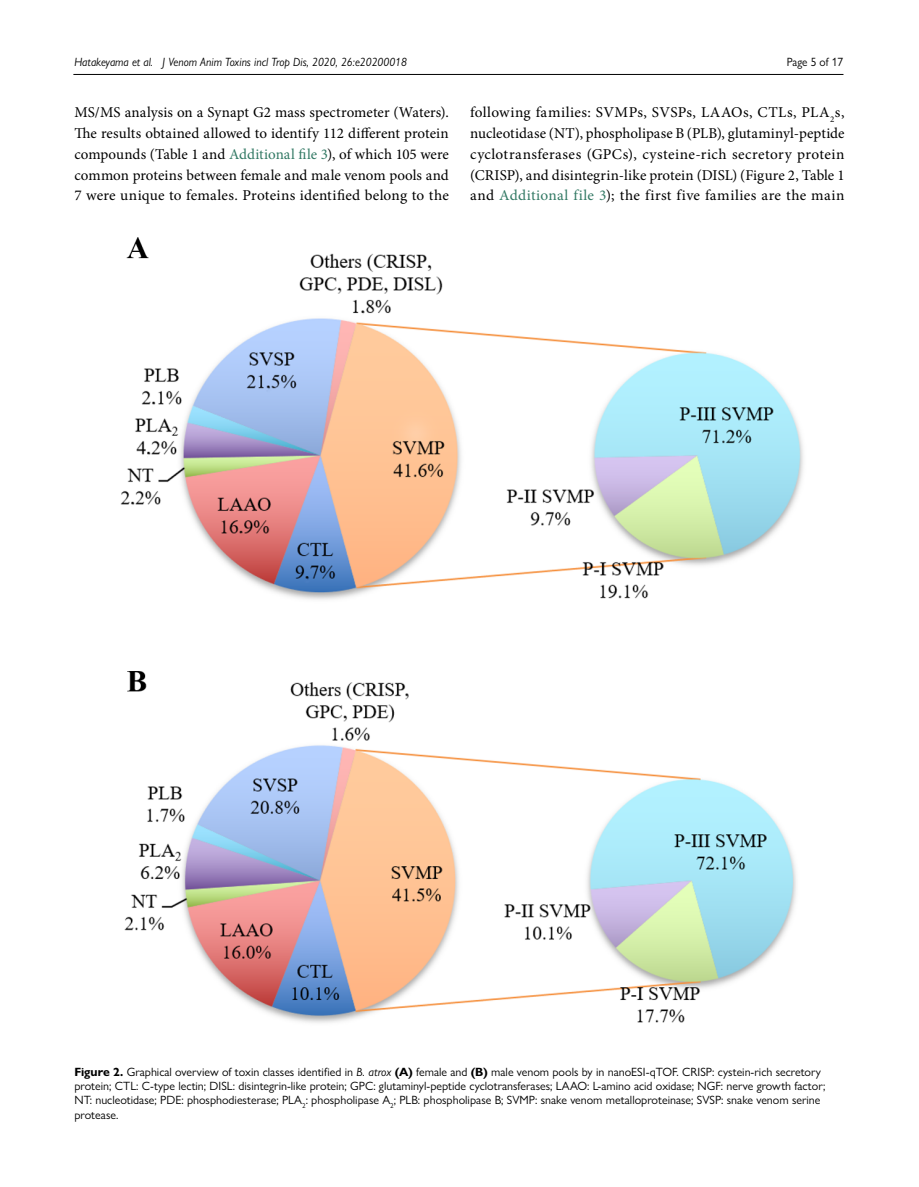
<style>
.page{position:relative;width:919px;height:1187px;background:#fff}
.page>*{position:absolute;margin:0;border:0;box-sizing:border-box;transform-origin:0 0}
.t1{font:15px/20.9px "Minion Pro";letter-spacing:.015em;color:#000;text-align:justify}
.t2{font:12px/14.4px "Gill Sans Nova";color:#000}
.t3{font:italic 12px "Gill Sans Nova";color:#000;scale:.95 1}
.t4{font:12px "Gill Sans Nova";color:#000;scale:.95 1}
.s1{color:#327964}
.s2{font-weight:700}
.s3{font-style:italic}
</style>
<div class="page">
<hr style="left:73px;top:74px;width:770px;height:1px;background:#000">
<img style="left:120px;top:237px;width:683px;height:786px">
<p class="t3" style="left:74px;top:55px;width:351px">Hatakeyama et al. J Venom Anim Toxins incl Trop Dis, 2020, 26:e20200018</p>
<p class="t4" style="left:786px;top:55px;width:61px">Page 5 of 17</p>
<p class="t1" style="left:74px;top:102px;width:376px">MS/MS analysis on a Synapt G2 mass spectrometer (Waters).<br>The results obtained allowed to identify 112 different protein compounds (Table 1 and <span class="s1">Additional file 3</span>), of which 105 were common proteins between female and male venom pools and 7 were unique to females. Proteins identified belong to the</p>
<p class="t1" style="left:470px;top:102px;width:376px">following families: SVMPs, SVSPs, LAAOs, CTLs, PLA<sub>2</sub>s, nucleotidase (NT), phospholipase B (PLB), glutaminyl-peptide cyclotransferases (GPCs), cysteine-rich secretory protein (CRISP), and disintegrin-like protein (DISL) (Figure 2, Table 1 and <span class="s1">Additional file 3</span>); the first five families are the main</p>
<p class="t2" style="left:74px;top:1064px;width:752px"><span class="s2">Figure 2.</span> Graphical overview of toxin classes identified in <span class="s3">B. atrox</span> <span class="s2">(A)</span> female and <span class="s2">(B)</span> male venom pools by in nanoESI-qTOF. CRISP: cystein-rich secretory protein; CTL: C-type lectin; DISL: disintegrin-like protein; GPC: glutaminyl-peptide cyclotransferases; LAAO: L-amino acid oxidase; NGF: nerve growth factor; NT: nucleotidase; PDE: phosphodiesterase; PLA<sub>2</sub>: phospholipase A<sub>2</sub>; PLB: phospholipase B; SVMP: snake venom metalloproteinase; SVSP: snake venom serine protease.</p>
</div>
